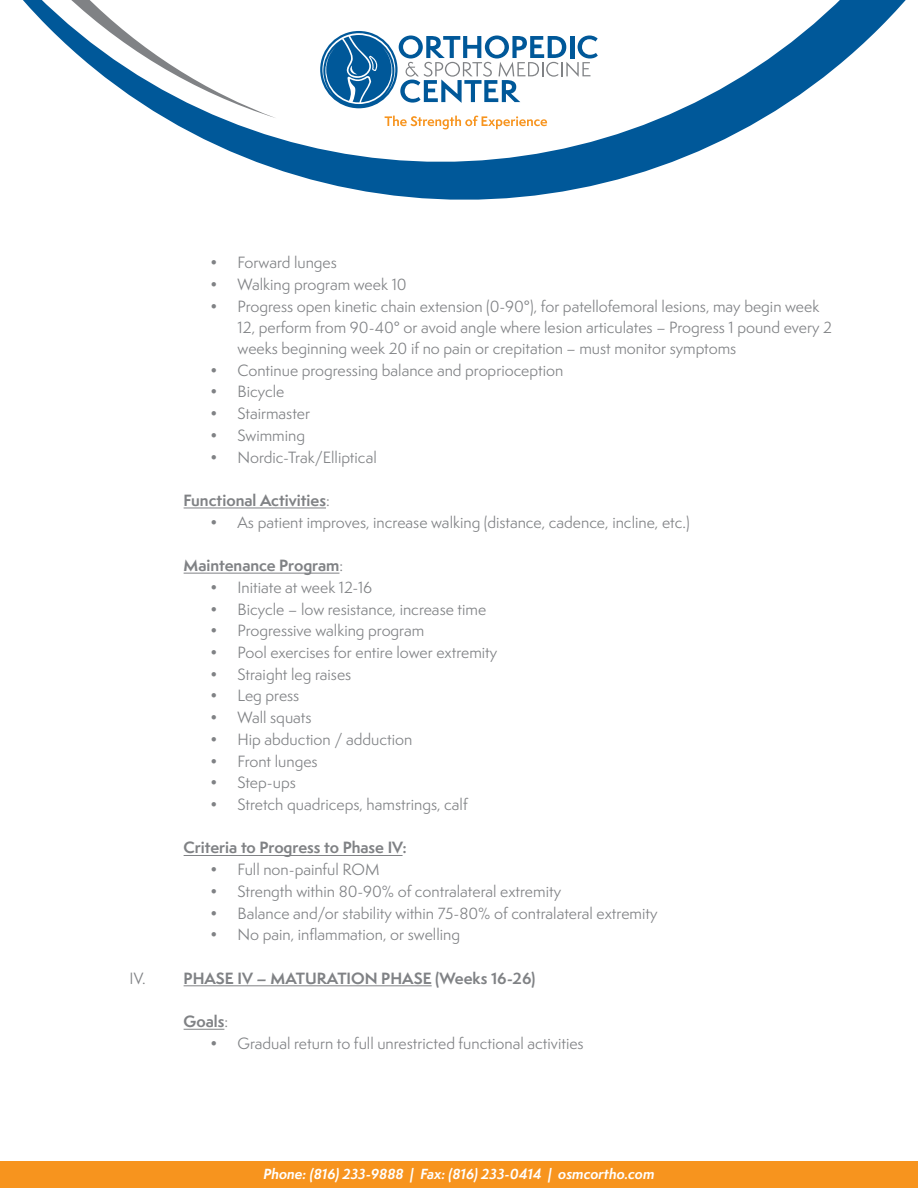
<style>
.page{position:relative;width:918px;height:1188px;background:#fff}
.page>*{position:absolute;margin:0;border:0;box-sizing:border-box;transform-origin:0 0}
.No_Spacing{font:15px/21px "Semplicita Pro";color:#808285}
.No_Spacing-2{font:700 15px "Semplicita Pro";color:#808285}
.t1{font:italic 700 13.5px "Semplicita Pro";color:#fff}
.s1{font-weight:400}
</style>
<div class="page">
<div style="left:0;top:1161px;width:918px;height:27px;background:#f7941e"></div>
<svg style="left:23px;top:0;width:883px;height:200px"></svg>
<hr style="left:184px;top:508px;width:142px;height:1px;background:#808285">
<hr style="left:184px;top:573px;width:155px;height:1px;background:#808285">
<hr style="left:184px;top:855px;width:219px;height:1px;background:#808285">
<hr style="left:184px;top:986px;width:248px;height:1px;background:#808285">
<hr style="left:184px;top:1029px;width:40px;height:1px;background:#808285">
<p class="No_Spacing" style="left:211px;top:252px;width:128px">• Forward lunges</p>
<p class="No_Spacing" style="left:211px;top:274px;width:198px">• Walking program week 10</p>
<p class="No_Spacing" style="left:238px;top:296px;width:596px;text-indent:-27px">• Progress open kinetic chain extension (0-90°), for patellofemoral lesions, may begin week<br>12, perform from 90-40° or avoid angle where lesion articulates – Progress 1 pound every 2 weeks beginning week 20 if no pain or crepitation – must monitor symptoms</p>
<p class="No_Spacing" style="left:211px;top:359px;width:354px">• Continue progressing balance and proprioception</p>
<p class="No_Spacing" style="left:211px;top:381px;width:75px">• Bicycle</p>
<p class="No_Spacing" style="left:211px;top:403px;width:101px">• Stairmaster</p>
<p class="No_Spacing" style="left:211px;top:424px;width:96px">• Swimming</p>
<p class="No_Spacing" style="left:211px;top:446px;width:168px">• Nordic-Trak/Elliptical</p>
<p class="No_Spacing-2" style="left:184px;top:489px;width:148px">Functional Activities<span class="s1">:</span></p>
<p class="No_Spacing" style="left:211px;top:511px;width:481px">• As patient improves, increase walking (distance, cadence, incline, etc.)</p>
<p class="No_Spacing-2" style="left:184px;top:554px;width:161px">Maintenance Program<span class="s1">:</span></p>
<p class="No_Spacing" style="left:211px;top:577px;width:163px">• Initiate at week 12-16</p>
<p class="No_Spacing" style="left:211px;top:598px;width:277px">• Bicycle – low resistance, increase time</p>
<p class="No_Spacing" style="left:211px;top:620px;width:215px">• Progressive walking program</p>
<p class="No_Spacing" style="left:211px;top:642px;width:288px">• Pool exercises for entire lower extremity</p>
<p class="No_Spacing" style="left:211px;top:663px;width:142px">• Straight leg raises</p>
<p class="No_Spacing" style="left:211px;top:685px;width:90px">• Leg press</p>
<p class="No_Spacing" style="left:211px;top:707px;width:103px">• Wall squats</p>
<p class="No_Spacing" style="left:211px;top:729px;width:203px">• Hip abduction / adduction</p>
<p class="No_Spacing" style="left:211px;top:750px;width:109px">• Front lunges</p>
<p class="No_Spacing" style="left:211px;top:772px;width:87px">• Step-ups</p>
<p class="No_Spacing" style="left:211px;top:794px;width:259px">• Stretch quadriceps, hamstrings, calf</p>
<p class="No_Spacing-2" style="left:184px;top:837px;width:225px">Criteria to Progress to Phase IV:</p>
<p class="No_Spacing" style="left:211px;top:859px;width:170px">• Full non-painful ROM</p>
<p class="No_Spacing" style="left:211px;top:881px;width:352px">• Strength within 80-90% of contralateral extremity</p>
<p class="No_Spacing" style="left:211px;top:902px;width:448px">• Balance and/or stability within 75-80% of contralateral extremity</p>
<p class="No_Spacing" style="left:211px;top:924px;width:251px">• No pain, inflammation, or swelling</p>
<p class="No_Spacing" style="left:130px;top:967px;width:18px">IV.</p>
<p class="No_Spacing-2" style="left:184px;top:967px;width:354px">PHASE IV – MATURATION PHASE (Weeks 16-26)</p>
<p class="No_Spacing-2" style="left:184px;top:1010px;width:46px">Goals<span class="s1">:</span></p>
<p class="No_Spacing" style="left:211px;top:1033px;width:375px">• Gradual return to full unrestricted functional activities</p>
<p class="t1" style="left:264px;top:1164px;width:392px">Phone: (816) 233-9888 | Fax: (816) 233-0414 | osmcortho.com</p>
</div>
